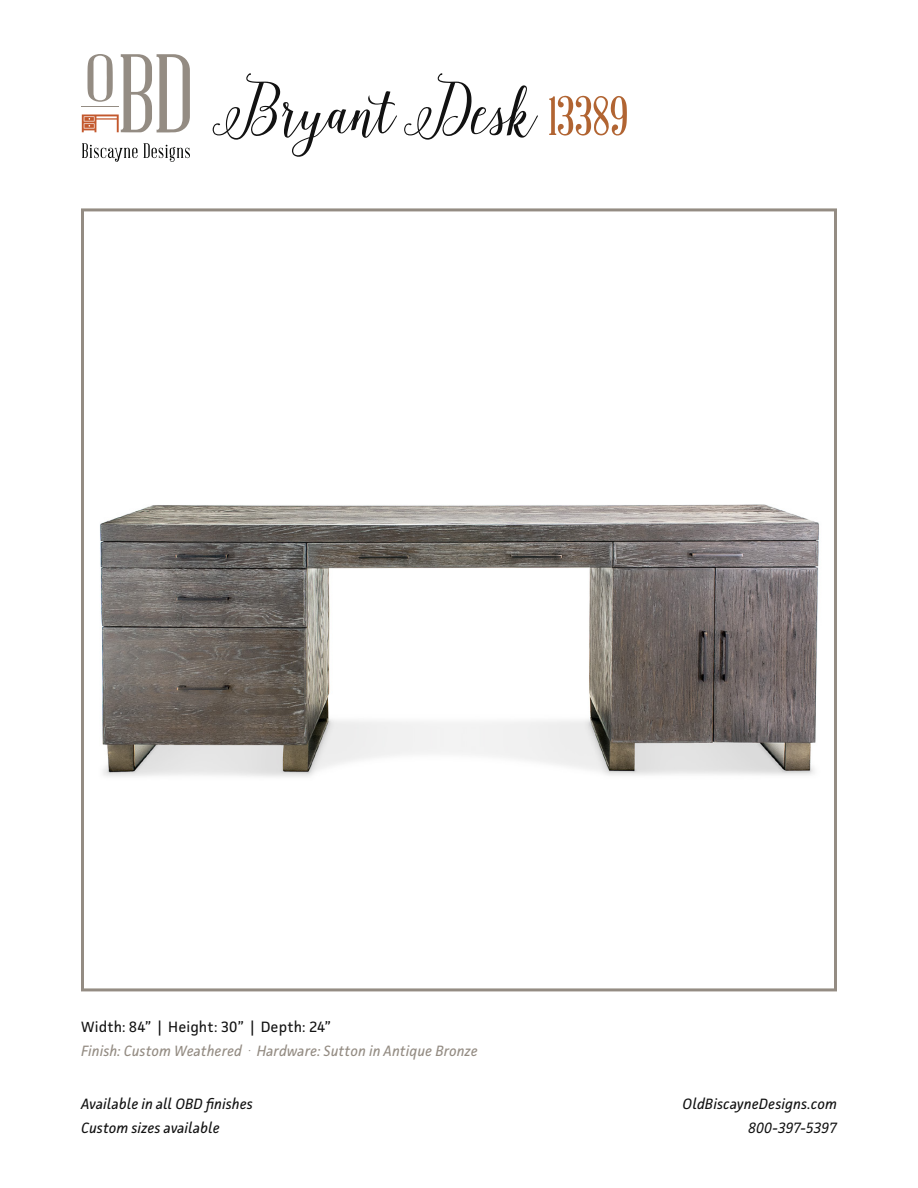
<style>
.page{position:relative;width:918px;height:1188px;background:#fff}
.page>*{position:absolute;margin:0;border:0;box-sizing:border-box;transform-origin:0 0}
.t1{font:93px "Isabella Script";color:#121212}
.t2{font:italic 15px "Facit";letter-spacing:.005em;color:#121212}
.t3{font:italic 15px "Facit";letter-spacing:.005em;color:#948c83}
.t4{font:15px "Facit";letter-spacing:.005em;color:#121212}
.s1{font-family:"Abraham Lincoln";font-size:54px;color:#b16432}
</style>
<div class="page">
<svg style="left:82px;top:143px;width:55px;height:19px"></svg>
<svg style="left:144px;top:143px;width:46px;height:19px"></svg>
<svg style="left:82px;top:54px;width:108px;height:78px"></svg>
<img style="left:100px;top:504px;width:719px;height:273px">
<div style="left:81px;top:208px;width:756px;height:783px;border:3px solid #948c83"></div>
<p class="t1" style="left:216px;top:70px;width:414px">Bryant Desk <span class="s1">13389</span></p>
<p class="t4" style="left:81px;top:1018px;width:252px">Width: 84” | Height: 30” | Depth: 24”</p>
<p class="t3" style="left:81px;top:1042px;width:398px">Finish: Custom Weathered . Hardware: Sutton in Antique Bronze</p>
<p class="t2" style="left:81px;top:1094px;width:174px">Available in all OBD finishes</p>
<p class="t2" style="left:683px;top:1094px;width:156px">OldBiscayneDesigns.com</p>
<p class="t2" style="left:81px;top:1118px;width:140px">Custom sizes available</p>
<p class="t2" style="left:748px;top:1118px;width:90px">800-397-5397</p>
</div>
